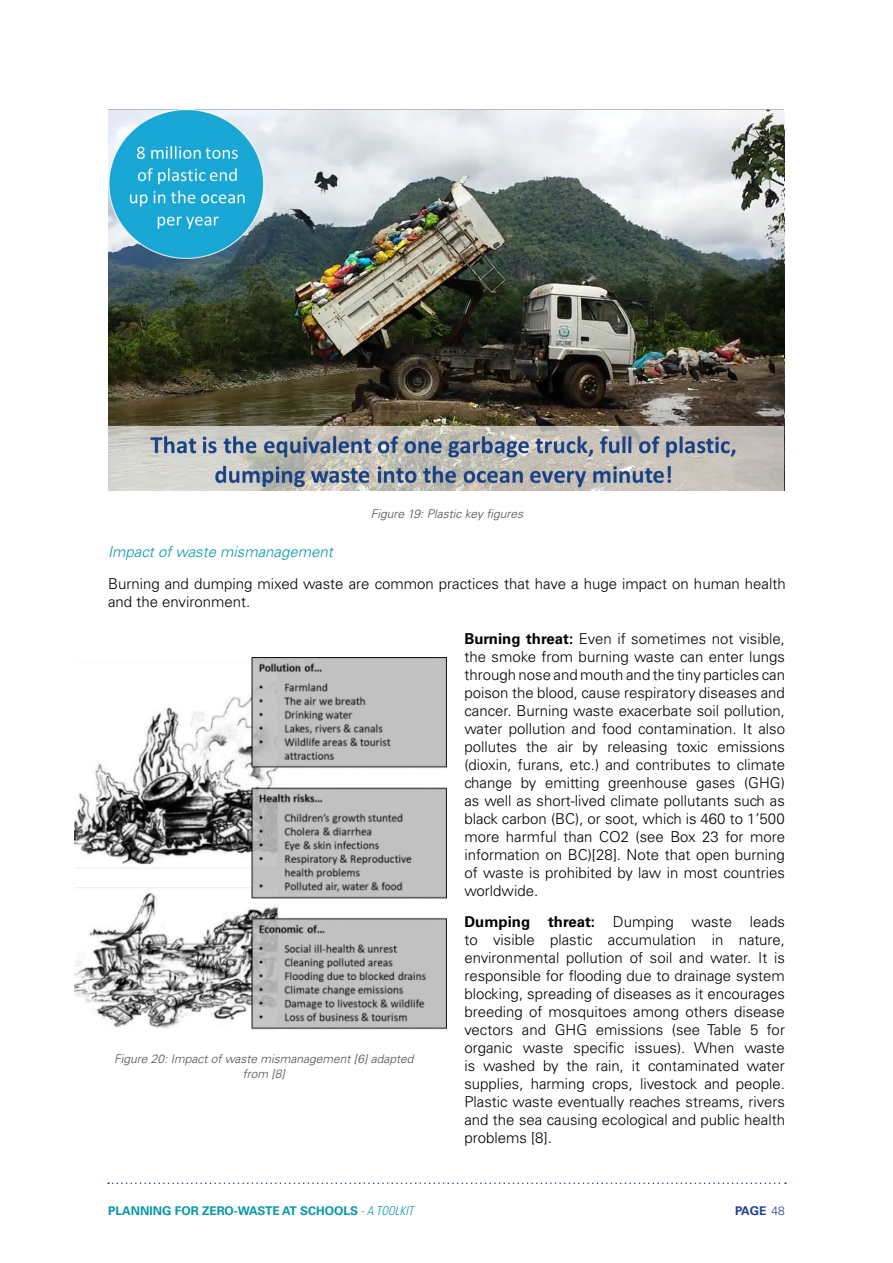
<style>
.page{position:relative;width:893px;height:1263px;background:#fff}
.page>*{position:absolute;margin:0;border:0;box-sizing:border-box;transform-origin:0 0}
.t1{font:300 15px/18px "Univers LT Std";color:#000;text-align:justify}
.t2{font:italic 300 15px "Univers LT Std";color:#0698a7}
.t3{font:italic 300 12px/14.4px "Univers LT Std";color:#4f4f4f;text-align:center}
.t4{font:700 12px "Univers LT Std";color:#0698a7}
.t5{font:700 12px "Univers LT Std";color:#25408f}
.s1{font-weight:700}
.s2{font-weight:300;font-style:italic;font-stretch:condensed}
.s3{font-weight:300}
</style>
<div class="page">
<svg style="left:108px;top:1182px;width:678px;height:2px"></svg>
<img style="left:108px;top:110px;width:675px;height:381px">
<img style="left:74px;top:657px;width:372px;height:373px">
<p class="t3" style="left:371px;top:506px;width:154px">Figure 19: Plastic key figures</p>
<p class="t2" style="left:108px;top:543px;width:226px">Impact of waste mismanagement</p>
<p class="t1" style="left:108px;top:574px;width:679px">Burning and dumping mixed waste are common practices that have a huge impact on human health and the environment.</p>
<p class="t1" style="left:464px;top:629px;width:322px"><span class="s1">Burning threat:</span> Even if sometimes not visible, the smoke from burning waste can enter lungs through nose and mouth and the tiny particles can poison the blood, cause respiratory diseases and cancer. Burning waste exacerbate soil pollution, water pollution and food contamination. It also pollutes the air by releasing toxic emissions (dioxin, furans, etc.) and contributes to climate change by emitting greenhouse gases (GHG) as well as short-lived climate pollutants such as black carbon (BC), or soot, which is 460 to 1’500 more harmful than CO2 (see Box 23 for more information on BC)[28]. Note that open burning of waste is prohibited by law in most countries worldwide.</p>
<p class="t1" style="left:464px;top:913px;width:322px"><span class="s1">Dumping threat:</span> Dumping waste leads to visible plastic accumulation in nature, environmental pollution of soil and water. It is responsible for flooding due to drainage system blocking, spreading of diseases as it encourages breeding of mosquitoes among others disease vectors and GHG emissions (see Table 5 for organic waste specific issues). When waste is washed by the rain, it contaminated water supplies, harming crops, livestock and people.<br>Plastic waste eventually reaches streams, rivers and the sea causing ecological and public health problems [8].</p>
<p class="t3" style="left:114px;top:1052px;width:301px">Figure 20: Impact of waste mismanagement [6] adapted from [8]</p>
<p class="t4" style="left:108px;top:1204px;width:307px">PLANNING FOR ZERO-WASTE AT SCHOOLS <span class="s2">- A TOOLKIT</span></p>
<p class="t5" style="left:735px;top:1204px;width:51px">PAGE <span class="s3">48</span></p>
</div>
